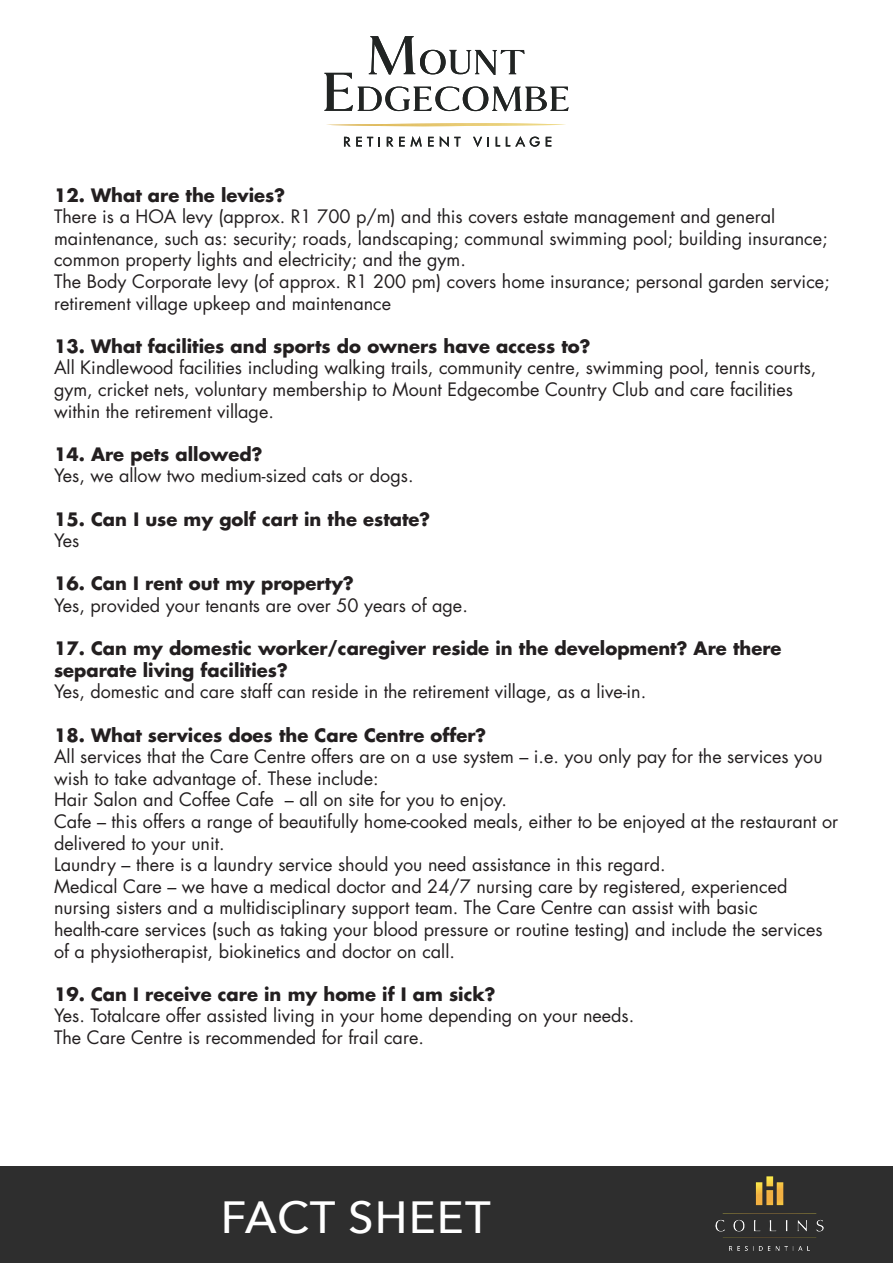
<style>
.page{position:relative;width:893px;height:1263px;background:#fff}
.page>*{position:absolute;margin:0;border:0;box-sizing:border-box;transform-origin:0 0}
.t1{font:500 45px "Avenir Next";letter-spacing:.025em;color:#fff}
.t2{font:18px/21.6px "Futura LT";color:#231f20}
.t3{font:700 18px "Futura LT";color:#231f20}
</style>
<div class="page">
<img style="left:327px;top:123px;width:239px;height:4px">
<div style="left:0;top:1167px;width:893px;height:96px;background:#2e2e2e"></div>
<img style="left:710px;top:1166px;width:118px;height:85px">
<svg style="left:324px;top:36px;width:244px;height:75px"></svg>
<svg style="left:344px;top:137px;width:29px;height:9px"></svg>
<svg style="left:387px;top:137px;width:6px;height:9px"></svg>
<svg style="left:399px;top:136px;width:23px;height:11px"></svg>
<svg style="left:428px;top:137px;width:6px;height:9px"></svg>
<svg style="left:440px;top:136px;width:20px;height:11px"></svg>
<svg style="left:473px;top:137px;width:9px;height:10px"></svg>
<svg style="left:496px;top:137px;width:4px;height:9px"></svg>
<svg style="left:506px;top:136px;width:34px;height:11px"></svg>
<svg style="left:546px;top:137px;width:5px;height:9px"></svg>
<p class="t3" style="left:54px;top:183px;width:233px">12. What are the levies?</p>
<p class="t2" style="left:54px;top:206px;width:723px">There is a HOA levy (approx. R1 700 p/m) and this covers estate management and general</p>
<p class="t2" style="left:54px;top:227px;width:775px">maintenance, such as: security; roads, landscaping; communal swimming pool; building insurance; common property lights and electricity; and the gym.</p>
<p class="t2" style="left:54px;top:271px;width:777px">The Body Corporate levy (of approx. R1 200 pm) covers home insurance; personal garden service; retirement village upkeep and maintenance</p>
<p class="t3" style="left:54px;top:334px;width:538px">13. What facilities and sports do owners have access to?</p>
<p class="t2" style="left:54px;top:357px;width:764px">All Kindlewood facilities including walking trails, community centre, swimming pool, tennis courts, gym, cricket nets, voluntary membership to Mount Edgecombe Country Club and care facilities</p>
<p class="t2" style="left:54px;top:400px;width:221px">within the retirement village.</p>
<p class="t3" style="left:54px;top:442px;width:210px">14. Are pets allowed?</p>
<p class="t2" style="left:54px;top:465px;width:361px">Yes, we allow two medium-sized cats or dogs.</p>
<p class="t3" style="left:54px;top:507px;width:378px">15. Can I use my golf cart in the estate?</p>
<p class="t2" style="left:54px;top:530px;width:27px">Yes</p>
<p class="t3" style="left:54px;top:572px;width:301px">16. Can I rent out my property?</p>
<p class="t2" style="left:54px;top:595px;width:415px">Yes, provided your tenants are over 50 years of age.</p>
<p class="t3" style="left:54px;top:636px;width:729px">17. Can my domestic worker/caregiver reside in the development? Are there</p>
<p class="t3" style="left:54px;top:658px;width:235px">separate living facilities?</p>
<p class="t2" style="left:54px;top:681px;width:594px">Yes, domestic and care staff can reside in the retirement village, as a live-in.</p>
<p class="t3" style="left:54px;top:723px;width:434px">18. What services does the Care Centre offer?</p>
<p class="t2" style="left:54px;top:746px;width:770px">All services that the Care Centre offers are on a use system – i.e. you only pay for the services you wish to take advantage of. These include:</p>
<p class="t2" style="left:54px;top:789px;width:454px">Hair Salon and Coffee Cafe – all on site for you to enjoy.</p>
<p class="t2" style="left:54px;top:811px;width:786px">Cafe – this offers a range of beautifully home-cooked meals, either to be enjoyed at the restaurant or delivered to your unit.</p>
<p class="t2" style="left:54px;top:854px;width:613px">Laundry – there is a laundry service should you need assistance in this regard.</p>
<p class="t2" style="left:54px;top:875px;width:735px">Medical Care – we have a medical doctor and 24/7 nursing care by registered, experienced</p>
<p class="t2" style="left:54px;top:897px;width:705px">nursing sisters and a multidisciplinary support team. The Care Centre can assist with basic</p>
<p class="t2" style="left:54px;top:919px;width:770px">health-care services (such as taking your blood pressure or routine testing) and include the services of a physiotherapist, biokinetics and doctor on call.</p>
<p class="t3" style="left:54px;top:982px;width:443px">19. Can I receive care in my home if I am sick?</p>
<p class="t2" style="left:54px;top:1005px;width:582px">Yes. Totalcare offer assisted living in your home depending on your needs.</p>
<p class="t2" style="left:54px;top:1027px;width:371px">The Care Centre is recommended for frail care.</p>
<p class="t1" style="left:221px;top:1179px;width:271px">FACT SHEET</p>
</div>
